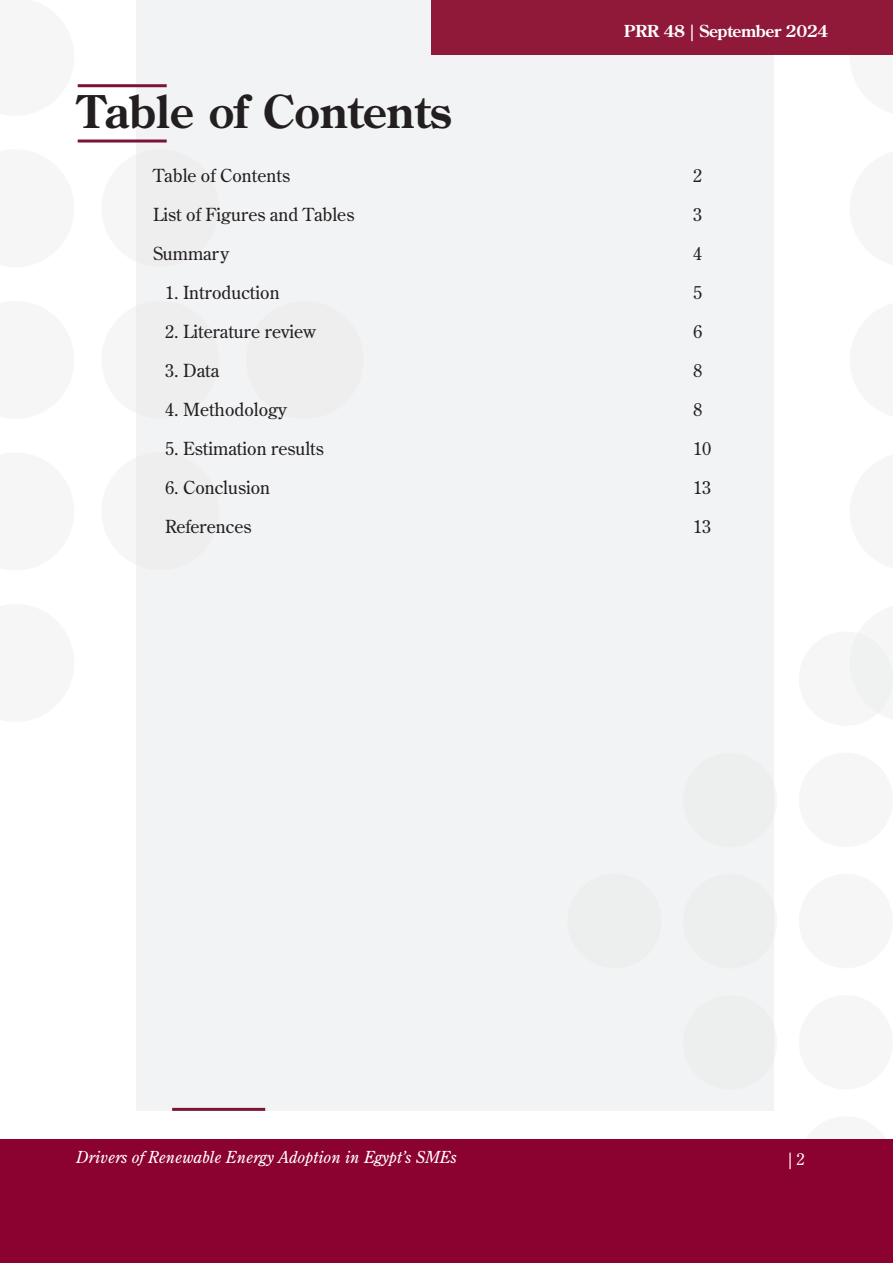
<style>
.page{position:relative;width:893px;height:1263px;background:#fff}
.page>*{position:absolute;margin:0;border:0;box-sizing:border-box;transform-origin:0 0}
.t1{font:700 45px "Century Old Style Std";color:#231f20}
.t2{font:18px "Century Old Style Std";color:#231f20}
.t3{font:italic 16.5px "Century Old Style Std";color:#fff}
.t4{font:700 16.5px "Century Old Style Std";letter-spacing:-.02em;color:#fff}
.t5{font:16.5px "Century Old Style Std";color:#fff}
</style>
<div class="page">
<div style="left:101px;top:149px;width:118px;height:118px;background:#f6f6f6;border-radius:50%"></div>
<div style="left:101px;top:301px;width:118px;height:118px;background:#f6f6f6;border-radius:50%"></div>
<div style="left:101px;top:452px;width:118px;height:118px;background:#f6f6f6;border-radius:50%"></div>
<svg style="left:850px;top:54px;width:43px;height:1px"></svg>
<div style="left:137px;top:0;width:637px;height:1110px;background:#f2f3f4"></div>
<div style="left:431px;top:0;width:462px;height:54px;background:#901839"></div>
<div style="left:799px;top:1116px;width:94px;height:95px;background:#f6f6f6;border-radius:50%"></div>
<div style="left:799px;top:995px;width:94px;height:94px;background:#f6f6f6;border-radius:50%"></div>
<div style="left:799px;top:874px;width:94px;height:94px;background:#f6f6f6;border-radius:50%"></div>
<div style="left:799px;top:753px;width:94px;height:94px;background:#f6f6f6;border-radius:50%"></div>
<div style="left:849px;top:633px;width:44px;height:80px;background:#f0f1f1"></div>
<div style="left:683px;top:995px;width:94px;height:95px;background:#edefef;border-radius:50%"></div>
<div style="left:683px;top:874px;width:94px;height:94px;background:#edefef;border-radius:50%"></div>
<div style="left:683px;top:753px;width:94px;height:94px;background:#edefef;border-radius:50%"></div>
<div style="left:567px;top:874px;width:95px;height:94px;background:#edefef;border-radius:50%"></div>
<hr style="left:78px;top:140px;width:89px;height:3px;background:#7b1237">
<hr style="left:172px;top:1108px;width:93px;height:3px;background:#7b1237">
<hr style="left:78px;top:84px;width:89px;height:3px;background:#7b1237">
<div style="left:0;top:1139px;width:893px;height:124px;background:#8b012f"></div>
<p class="t4" style="left:624px;top:20px;width:206px">PRR 48 | September 2024</p>
<p class="t1" style="left:78px;top:82px;width:376px">Table of Contents</p>
<p class="t2" style="left:153px;top:164px;width:139px">Table of Contents</p>
<p class="t2" style="left:693px;top:164px;width:10px">2</p>
<p class="t2" style="left:153px;top:203px;width:203px">List of Figures and Tables</p>
<p class="t2" style="left:693px;top:203px;width:10px">3</p>
<p class="t2" style="left:153px;top:242px;width:78px">Summary</p>
<p class="t2" style="left:693px;top:242px;width:10px">4</p>
<p class="t2" style="left:165px;top:281px;width:116px">1. Introduction</p>
<p class="t2" style="left:693px;top:281px;width:10px">5</p>
<p class="t2" style="left:165px;top:320px;width:153px">2. Literature review</p>
<p class="t2" style="left:693px;top:320px;width:10px">6</p>
<p class="t2" style="left:165px;top:359px;width:56px">3. Data</p>
<p class="t2" style="left:693px;top:359px;width:10px">8</p>
<p class="t2" style="left:165px;top:398px;width:124px">4. Methodology</p>
<p class="t2" style="left:693px;top:398px;width:10px">8</p>
<p class="t2" style="left:165px;top:437px;width:160px">5. Estimation results</p>
<p class="t2" style="left:693px;top:437px;width:19px">10</p>
<p class="t2" style="left:165px;top:476px;width:107px">6. Conclusion</p>
<p class="t2" style="left:693px;top:476px;width:19px">13</p>
<p class="t2" style="left:165px;top:515px;width:88px">References</p>
<p class="t2" style="left:693px;top:515px;width:19px">13</p>
<p class="t3" style="left:76px;top:1147px;width:382px">Drivers of Renewable Energy Adoption in Egypt’s SMEs</p>
<p class="t5" style="left:788px;top:1149px;width:18px">| 2</p>
</div>
